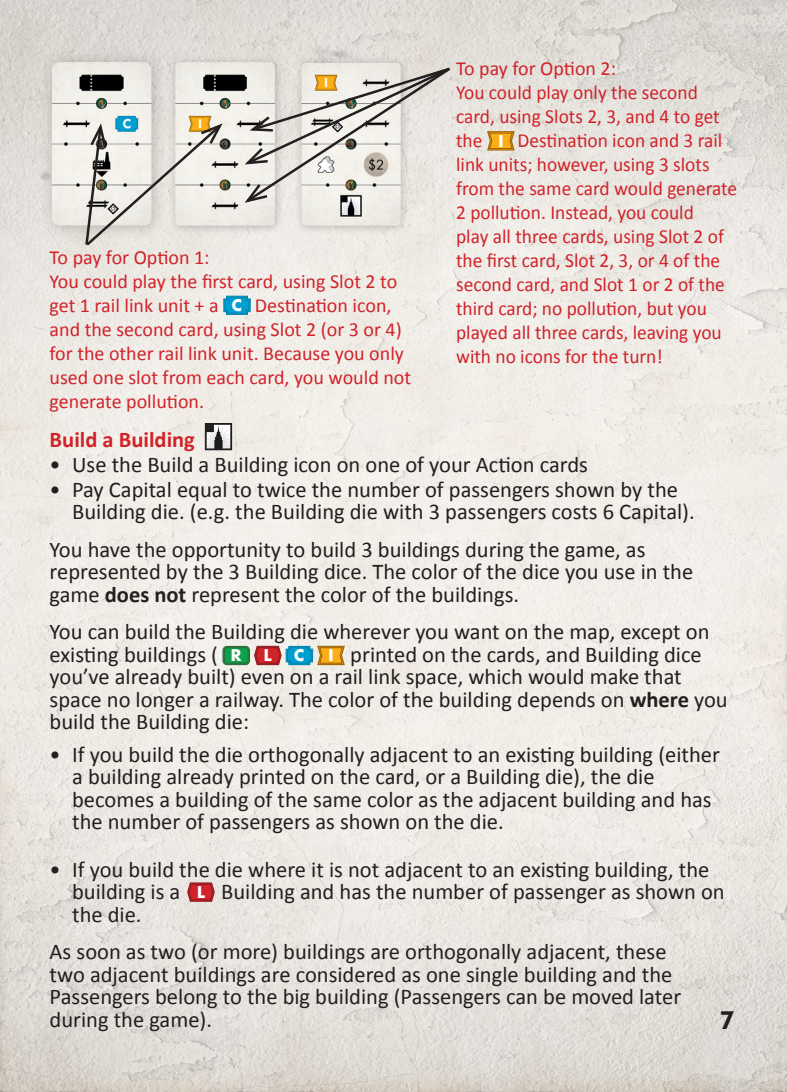
<style>
.page{position:relative;width:787px;height:1092px;background:#fff}
.page>*{position:absolute;margin:0;border:0;box-sizing:border-box;transform-origin:0 0}
.t1{font:25px "Geometric 415 BT Black A";color:#231f20}
.t2{font:22.5px/22.5px "Calibri";color:#231f20}
.t3{font:700 22.5px "Calibri";color:#d1232a}
.t4{font:20px/24px "Calibri";color:#d1232a}
.t5{font:700 15.75px "Futura Std";color:#fff}
.s1{font-weight:700}
</style>
<div class="page">
<img style="left:0;top:0;width:787px;height:1091px">
<div style="left:40px;top:50px;width:126px;height:190px;background:#231f20;opacity:.25"></div>
<img style="left:52px;top:62px;width:99px;height:163px">
<div style="left:168px;top:55px;width:116px;height:180px;background:#231f20;opacity:.25"></div>
<div style="left:294px;top:55px;width:116px;height:179px;background:#231f20;opacity:.25"></div>
<svg style="left:253px;top:491px;width:92px;height:327px"></svg>
<div style="left:223px;top:646px;width:26px;height:18px;background:#0fa14a;border-radius:4px"></div>
<div style="left:222px;top:646px;width:28px;height:19px;border:1px solid #33663a;border-radius:4px"></div>
<div style="left:224px;top:647px;width:24px;height:16px;border:1px solid #33663a;border-radius:3px"></div>
<svg style="left:186px;top:875px;width:29px;height:33px"></svg>
<svg style="left:486px;top:130px;width:29px;height:21px"></svg>
<svg style="left:84px;top:65px;width:369px;height:403px"></svg>
<p class="t4" style="left:50px;top:244px;width:161px">To pay for Option 1:</p>
<p class="t4" style="left:50px;top:268px;width:349px">You could play the first card, using Slot 2 to get 1 rail link unit + a</p>
<p class="t4" style="left:50px;top:292px;width:363px;text-indent:205px">Destination icon, and the second card, using Slot 2 (or 3 or 4) for the other rail link unit. Because you only used one slot from each card, you would not generate pollution.</p>
<p class="t5" style="left:232px;top:295px;width:12px">C</p>
<p class="t4" style="left:456px;top:56px;width:161px">To pay for Option 2:</p>
<p class="t4" style="left:456px;top:80px;width:265px">You could play only the second card, using Slots 2, 3, and 4 to get the</p>
<p class="t4" style="left:456px;top:128px;width:283px;text-indent:61px">Destination icon and 3 rail link units; however, using 3 slots from the same card would generate<br>2 pollution. Instead, you could<br>play all three cards, using Slot 2 of the first card, Slot 2, 3, or 4 of the second card, and Slot 1 or 2 of the third card; no pollution, but you played all three cards, leaving you with no icons for the turn!</p>
<p class="t5" style="left:498px;top:130px;width:7px">I</p>
<p class="t3" style="left:50px;top:425px;width:147px">Build a Building</p>
<p class="t2" style="left:50px;top:452px;width:540px">• Use the Build a Building icon on one of your Action cards</p>
<p class="t2" style="left:72px;top:477px;width:624px;text-indent:-22px">• Pay Capital equal to twice the number of passengers shown by the<br>Building die. (e.g. the Building die with 3 passengers costs 6 Capital).</p>
<p class="t2" style="left:50px;top:537px;width:645px">You have the opportunity to build 3 buildings during the game, as represented by the 3 Building dice. The color of the dice you use in the game <span class="s1">does not</span> represent the color of the buildings.</p>
<p class="t2" style="left:50px;top:619px;width:661px">You can build the Building die wherever you want on the map, except on existing buildings (</p>
<p class="t2" style="left:50px;top:642px;width:679px;text-indent:301px">printed on the cards, and Building dice you’ve already built) even on a rail link space, which would make that space no longer a railway. The color of the building depends on <span class="s1">where</span> you build the Building die:</p>
<p class="t2" style="left:72px;top:742px;width:649px;text-indent:-22px">• If you build the die orthogonally adjacent to an existing building (either a building already printed on the card, or a Building die), the die becomes a building of the same color as the adjacent building and has the number of passengers as shown on the die.</p>
<p class="t2" style="left:72px;top:857px;width:639px;text-indent:-22px">• If you build the die where it is not adjacent to an existing building, the building is a</p>
<p class="t5" style="left:231px;top:645px;width:12px">R</p>
<p class="t5" style="left:264px;top:645px;width:9px">L</p>
<p class="t5" style="left:294px;top:645px;width:12px">C</p>
<p class="t5" style="left:328px;top:645px;width:7px">I</p>
<p class="t2" style="left:221px;top:879px;width:505px">Building and has the number of passenger as shown on</p>
<p class="t5" style="left:197px;top:881px;width:9px">L</p>
<p class="t2" style="left:72px;top:902px;width:71px">the die.</p>
<p class="t2" style="left:50px;top:939px;width:633px">As soon as two (or more) buildings are orthogonally adjacent, these two adjacent buildings are considered as one single building and the Passengers belong to the big building (Passengers can be moved later during the game).</p>
<p class="t1" style="left:720px;top:1004px;width:16px">7</p>
</div>
